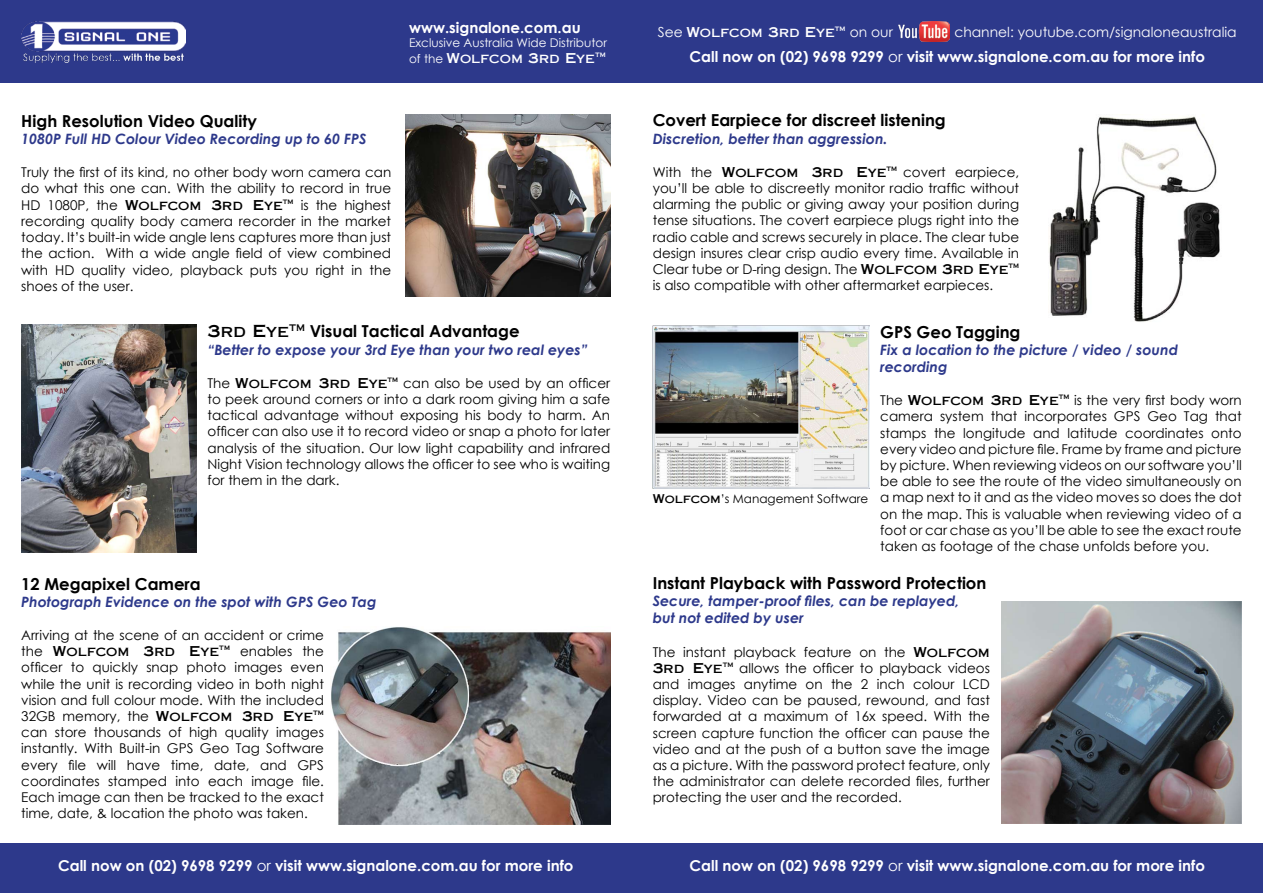
<style>
.page{position:relative;width:1263px;height:893px;background:#fff}
.page>*{position:absolute;margin:0;border:0;box-sizing:border-box;transform-origin:0 0}
.t1{font:700 16.5px "Century Gothic";color:#000}
.t2{font:700 15px "Century Gothic";color:#fff}
.t3{font:italic 700 14.25px/17.1px "Century Gothic";color:#2d398b}
.t4{font:13.8px "Century Gothic";color:#fff}
.t5{font:13.5px/16.2px "Century Gothic";color:#000;text-align:justify}
.t6{font:13.5px "Copperplate Thirty One AB";color:#000}
.t7{font:13.5px "Copperplate Thirty One AB";color:#fff}
.t8{font:12px "Century Gothic";color:#fff}
.t9{font:12px "Century Gothic";color:#000}
.t10{font:6px "Copperplate Thirty One AB";color:#000}
.t11{font:6px "Copperplate Thirty One AB";color:#fff}
.s1{font-family:"Century Gothic";font-size:12px}
.s2{font-family:"Century Gothic"}
.s3{font-family:"Copperplate Thirty One AB";font-weight:400}
.s4{font-family:"Copperplate Thirty One AB"}
.s5{font-weight:400}
.s6{font-family:"Century Gothic";font-size:13.8px}
</style>
<div class="page">
<div style="left:0;top:0;width:1263px;height:82px;background:#2d398b"></div>
<div style="left:0;top:843px;width:1263px;height:50px;background:#2d398b"></div>
<img style="left:21px;top:21px;width:165px;height:42px">
<img style="left:898px;top:21px;width:52px;height:21px">
<img style="left:405px;top:114px;width:205px;height:183px">
<img style="left:1049px;top:116px;width:171px;height:206px">
<img style="left:331px;top:627px;width:279px;height:197px">
<img style="left:1001px;top:602px;width:241px;height:222px">
<img style="left:21px;top:324px;width:176px;height:229px">
<img style="left:653px;top:325px;width:216px;height:163px">
<p class="t2" style="left:409px;top:16px;width:173px">www.signalone.com.au</p>
<p class="t8" style="left:409px;top:34px;width:199px">Exclusive Australia Wide Distributor</p>
<p class="t7" style="left:409px;top:50px;width:187px"><span class="s1">of the</span> Wolfcom 3rd Eye</p>
<p class="t11" style="left:595px;top:51px;width:12px">TM</p>
<p class="t1" style="left:21px;top:108px;width:237px">High Resolution Video Quality</p>
<p class="t3" style="left:21px;top:130px;width:347px">1080P Full HD Colour Video Recording up to 60 FPS</p>
<p class="t5" style="left:21px;top:164px;width:371px">Truly the first of its kind, no other body worn camera can do what this one can. With the ability to record in true</p>
<p class="t6" style="left:21px;top:197px;width:263px"><span class="s2">HD 1080P, the</span> Wolfcom 3rd Eye</p>
<p class="t10" style="left:283px;top:198px;width:12px">TM</p>
<p class="t5" style="left:21px;top:196px;width:371px;text-indent:279px">is the highest recording quality body camera recorder in the market today. It’s built-in wide angle lens captures more than just the action. With a wide angle field of view combined with HD quality video, playback puts you right in the shoes of the user.</p>
<p class="t1" style="left:207px;top:319px;width:314px"><span class="s3">3rd Eye</span><sup>TM</sup> Visual Tactical Advantage</p>
<p class="t3" style="left:207px;top:340px;width:382px">“Better to expose your 3rd Eye than your two real eyes”</p>
<p class="t6" style="left:207px;top:375px;width:181px"><span class="s2">The</span> Wolfcom 3rd Eye</p>
<p class="t10" style="left:387px;top:376px;width:12px">TM</p>
<p class="t5" style="left:207px;top:375px;width:404px;text-indent:196px">can also be used by an officer to peek around corners or into a dark room giving him a safe tactical advantage without exposing his body to harm. An officer can also use it to record video or snap a photo for later analysis of the situation. Our low light capability and infrared Night Vision technology allows the officer to see who is waiting for them in the dark.</p>
<p class="t1" style="left:21px;top:571px;width:181px">12 Megapixel Camera</p>
<p class="t3" style="left:21px;top:592px;width:357px">Photograph Evidence on the spot with GPS Geo Tag</p>
<p class="t5" style="left:21px;top:627px;width:304px">Arriving at the scene of an accident or crime</p>
<p class="t6" style="left:21px;top:643px;width:200px"><span class="s2">the</span> Wolfcom 3rd Eye</p>
<p class="t10" style="left:219px;top:644px;width:12px">TM</p>
<p class="t5" style="left:21px;top:643px;width:304px;text-indent:219px">enables the officer to quickly snap photo images even while the unit is recording video in both night vision and full colour mode. With the included 32GB memory, the <span class="s4">Wolfcom 3rd Eye</span></p>
<p class="t10" style="left:313px;top:709px;width:12px">TM</p>
<p class="t5" style="left:21px;top:724px;width:304px">can store thousands of high quality images instantly. With Built-in GPS Geo Tag Software every file will have time, date, and GPS coordinates stamped into each image file.<br>Each image can then be tracked to the exact time, date, &amp; location the photo was taken.</p>
<p class="t2" style="left:58px;top:854px;width:517px">Call now on (02) 9698 9299 <span class="s5">or</span> visit www.signalone.com.au for more info</p>
<p class="t4" style="left:850px;top:22px;width:45px">on our</p>
<p class="t4" style="left:954px;top:22px;width:284px">channel: youtube.com/signaloneaustralia</p>
<p class="t2" style="left:689px;top:45px;width:517px">Call now on (02) 9698 9299 <span class="s5">or</span> visit www.signalone.com.au for more info</p>
<p class="t7" style="left:658px;top:24px;width:179px"><span class="s6">See</span> Wolfcom 3rd Eye</p>
<p class="t11" style="left:835px;top:25px;width:12px">TM</p>
<p class="t1" style="left:653px;top:108px;width:295px">Covert Earpiece for discreet listening</p>
<p class="t3" style="left:653px;top:129px;width:236px">Discretion, better than aggression.</p>
<p class="t6" style="left:653px;top:164px;width:235px"><span class="s2">With the</span> Wolfcom 3rd Eye</p>
<p class="t10" style="left:886px;top:165px;width:12px">TM</p>
<p class="t5" style="left:653px;top:164px;width:368px;text-indent:250px">covert earpiece, you’ll be able to discreetly monitor radio traffic without alarming the public or giving away your position during tense situations. The covert earpiece plugs right into the radio cable and screws securely in place. The clear tube design insures clear crisp audio every time. Available in Clear tube or D-ring design. The <span class="s4">Wolfcom 3rd Eye</span></p>
<p class="t10" style="left:1008px;top:262px;width:12px">TM</p>
<p class="t5" style="left:653px;top:277px;width:342px">is also compatible with other aftermarket earpieces.</p>
<p class="t9" style="left:653px;top:490px;width:217px"><span class="s4">Wolfcom</span>’s Management Software</p>
<p class="t1" style="left:880px;top:319px;width:142px">GPS Geo Tagging</p>
<p class="t3" style="left:880px;top:340px;width:299px">Fix a location to the picture / video / sound recording</p>
<p class="t6" style="left:880px;top:392px;width:180px"><span class="s2">The</span> Wolfcom 3rd Eye</p>
<p class="t10" style="left:1059px;top:393px;width:12px">TM</p>
<p class="t5" style="left:880px;top:392px;width:363px;text-indent:194px">is the very first body worn camera system that incorporates GPS Geo Tag that stamps the longitude and latitude coordinates onto every video and picture file. Frame by frame and picture by picture. When reviewing videos on our software you’ll be able to see the route of the video simultaneously on a map next to it and as the video moves so does the dot on the map. This is valuable when reviewing video of a foot or car chase as you’ll be able to see the exact route taken as footage of the chase unfolds before you.</p>
<p class="t1" style="left:653px;top:571px;width:335px">Instant Playback with Password Protection</p>
<p class="t3" style="left:653px;top:592px;width:308px">Secure, tamper-proof files, can be replayed, but not edited by user</p>
<p class="t5" style="left:653px;top:643px;width:339px">The instant playback feature on the <span class="s4">Wolfcom</span></p>
<p class="t6" style="left:653px;top:660px;width:71px">3rd Eye</p>
<p class="t10" style="left:723px;top:661px;width:12px">TM</p>
<p class="t5" style="left:653px;top:660px;width:339px;text-indent:87px">allows the officer to playback videos and images anytime on the 2 inch colour LCD display. Video can be paused, rewound, and fast forwarded at a maximum of 16x speed. With the screen capture function the officer can pause the video and at the push of a button save the image as a picture. With the password protect feature, only the administrator can delete recorded files, further protecting the user and the recorded.</p>
<p class="t2" style="left:689px;top:854px;width:517px">Call now on (02) 9698 9299 <span class="s5">or</span> visit www.signalone.com.au for more info</p>
</div>
